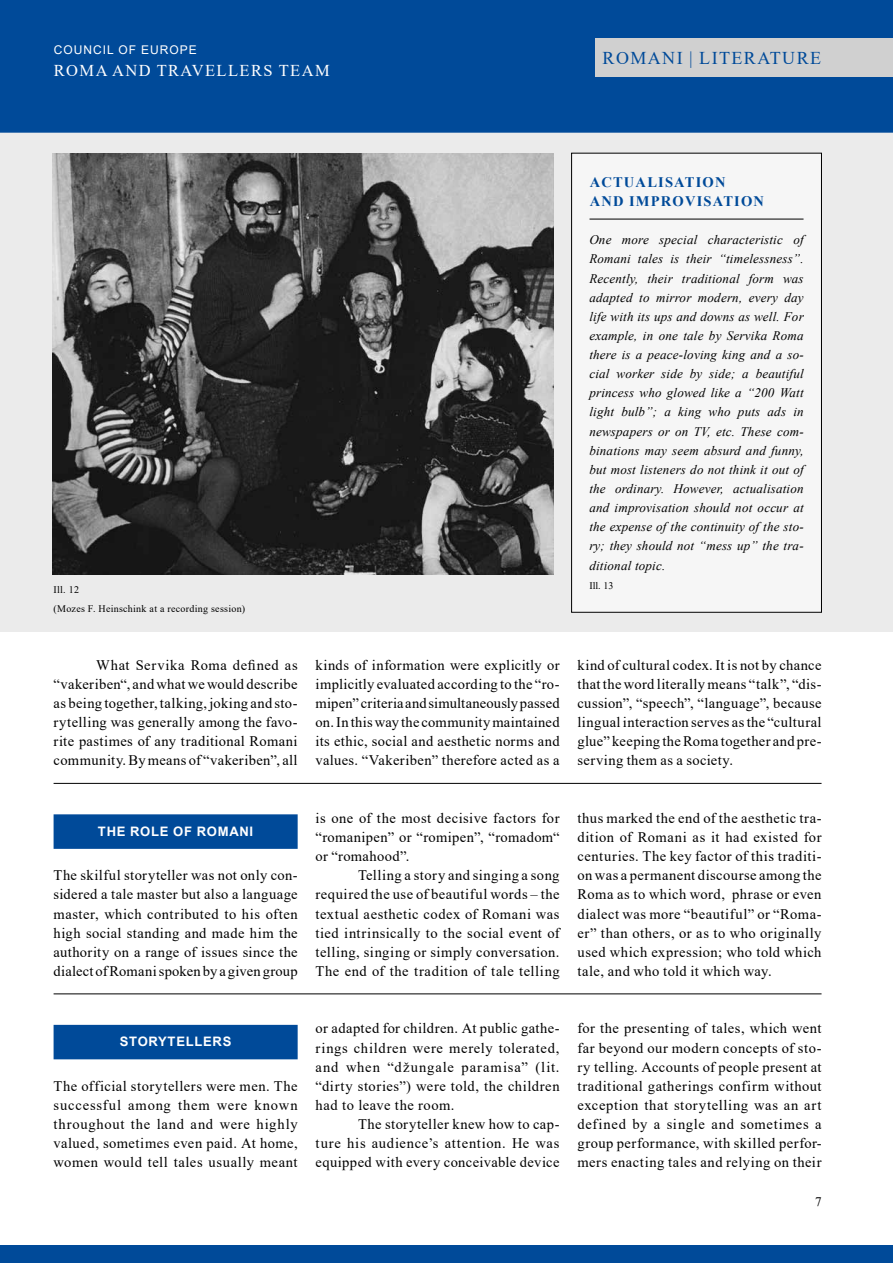
<style>
.page{position:relative;width:893px;height:1263px;background:#fff}
.page>*{position:absolute;margin:0;border:0;box-sizing:border-box;transform-origin:0 0}
.t1{font:18px "Times New Roman";letter-spacing:.08em;color:#004a99}
.t2{font:16.5px "Times New Roman";letter-spacing:.085em;color:#fff}
.t3{font:14.55px/19.2px "Times New Roman";letter-spacing:.03em;color:#000;text-align:justify}
.t4{font:700 14.55px/19.2px "Times New Roman";letter-spacing:.08em;color:#004a99}
.t5{font:italic 13.05px/19.2px "Times New Roman";letter-spacing:.015em;color:#000;text-align:justify}
.t6{font:700 13.05px "Arial";letter-spacing:.055em;color:#fff}
.t7{font:13.05px "Times New Roman";color:#000}
.t8{font:12px "Arial";letter-spacing:.085em;color:#fff}
.t9{font:10.05px/19.2px "Times New Roman";letter-spacing:.025em;color:#000}
</style>
<div class="page">
<div style="left:0;top:0;width:893px;height:631px;background:#ebebeb"></div>
<div style="left:0;top:1245px;width:893px;height:18px;background:#004a99"></div>
<div style="left:54px;top:814px;width:244px;height:35px;background:#004a99"></div>
<hr style="left:54px;top:994px;width:767px;height:1px;background:#000">
<div style="left:54px;top:1025px;width:244px;height:34px;background:#004a99"></div>
<div style="left:0;top:0;width:893px;height:133px;background:#004a99"></div>
<div style="left:595px;top:38px;width:298px;height:39px;background:#d0d0d0"></div>
<hr style="left:54px;top:783px;width:767px;height:1px;background:#000">
<img style="left:53px;top:153px;width:501px;height:421px">
<div style="left:572px;top:153px;width:249px;height:459px;background:#f6f6f6"></div>
<hr style="left:589px;top:219px;width:214px;height:1px;background:#000">
<div style="left:571px;top:153px;width:250px;height:459px;border:1px solid #000"></div>
<p class="t8" style="left:54px;top:41px;width:145px">COUNCIL OF EUROPE</p>
<p class="t2" style="left:54px;top:58px;width:277px">ROMA AND TRAVELLERS TEAM</p>
<p class="t9" style="left:54px;top:580px;width:193px">Ill. 12<br>(Mozes F. Heinschink at a recording session)</p>
<p class="t1" style="left:603px;top:45px;width:220px">ROMANI | LITERATURE</p>
<p class="t4" style="left:590px;top:172px;width:176px">ACTUALISATION<br>AND IMPROVISATION</p>
<p class="t5" style="left:589px;top:230px;width:216px">One more special characteristic of Romani tales is their “timelessness”.<br>Recently, their traditional form was adapted to mirror modern, every day life with its ups and downs as well. For example, in one tale by Servika Roma there is a peace-loving king and a so&shy;cial worker side by side; a beautiful princess who glowed like a “200 Watt light bulb”; a king who puts ads in newspapers or on TV, etc. These com&shy;binations may seem absurd and funny, but most listeners do not think it out of the ordinary. However, actualisation and improvisation should not occur at the expense of the continuity of the sto&shy;ry; they should not “mess up” the tra&shy;ditional topic.</p>
<p class="t9" style="left:589px;top:575px;width:26px">Ill. 13</p>
<p class="t3" style="left:54px;top:655px;width:246px;text-indent:43px">What Servika Roma defined as “vakeriben“, and what we would describe as being together, talking, joking and sto&shy;rytelling was generally among the favo&shy;rite pastimes of any traditional Romani community. By means of “vakeriben”, all</p>
<p class="t3" style="left:315px;top:655px;width:246px">kinds of information were explicitly or implicitly evaluated according to the “ro&shy;mipen” criteria and simultaneously passed on. In this way the community maintained its ethic, social and aesthetic norms and values. “Vakeriben” therefore acted as a</p>
<p class="t3" style="left:577px;top:655px;width:246px">kind of cultural codex. It is not by chance that the word literally means “talk”, “dis&shy;cussion”, “speech”, “language”, because lingual interaction serves as the “cultural glue” keeping the Roma together and pre&shy;serving them as a society.</p>
<p class="t6" style="left:98px;top:822px;width:157px">THE ROLE OF ROMANI</p>
<p class="t3" style="left:54px;top:865px;width:246px">The skilful storyteller was not only con&shy;sidered a tale master but also a language master, which contributed to his often high social standing and made him the authority on a range of issues since the dialect of Romani spoken by a given group</p>
<p class="t6" style="left:120px;top:1033px;width:113px">STORYTELLERS</p>
<p class="t3" style="left:54px;top:1076px;width:246px">The official storytellers were men. The successful among them were known throughout the land and were highly valued, sometimes even paid. At home, women would tell tales usually meant</p>
<p class="t3" style="left:315px;top:808px;width:246px">is one of the most decisive factors for “romanipen” or “romipen”, “romadom“ or “romahood”.</p>
<p class="t3" style="left:315px;top:865px;width:246px;text-indent:43px">Telling a story and singing a song required the use of beautiful words – the textual aesthetic codex of Romani was tied intrinsically to the social event of telling, singing or simply conversation.<br>The end of the tradition of tale telling</p>
<p class="t3" style="left:577px;top:808px;width:246px">thus marked the end of the aesthetic tra&shy;dition of Romani as it had existed for centuries. The key factor of this traditi&shy;on was a permanent discourse among the Roma as to which word, phrase or even dialect was more “beautiful” or “Roma&shy;er” than others, or as to who originally used which expression; who told which tale, and who told it which way.</p>
<p class="t3" style="left:315px;top:1018px;width:246px">or adapted for children. At public gathe&shy;rings children were merely tolerated, and when “džungale paramisa” (lit. “dirty stories”) were told, the children had to leave the room.</p>
<p class="t3" style="left:315px;top:1114px;width:246px;text-indent:43px">The storyteller knew how to cap&shy;ture his audience’s attention. He was equipped with every conceivable device</p>
<p class="t3" style="left:577px;top:1018px;width:246px">for the presenting of tales, which went far beyond our modern concepts of sto&shy;ry telling. Accounts of people present at traditional gatherings confirm without exception that storytelling was an art defined by a single and sometimes a group performance, with skilled perfor&shy;mers enacting tales and relying on their</p>
<p class="t7" style="left:815px;top:1192px;width:8px">7</p>
</div>
